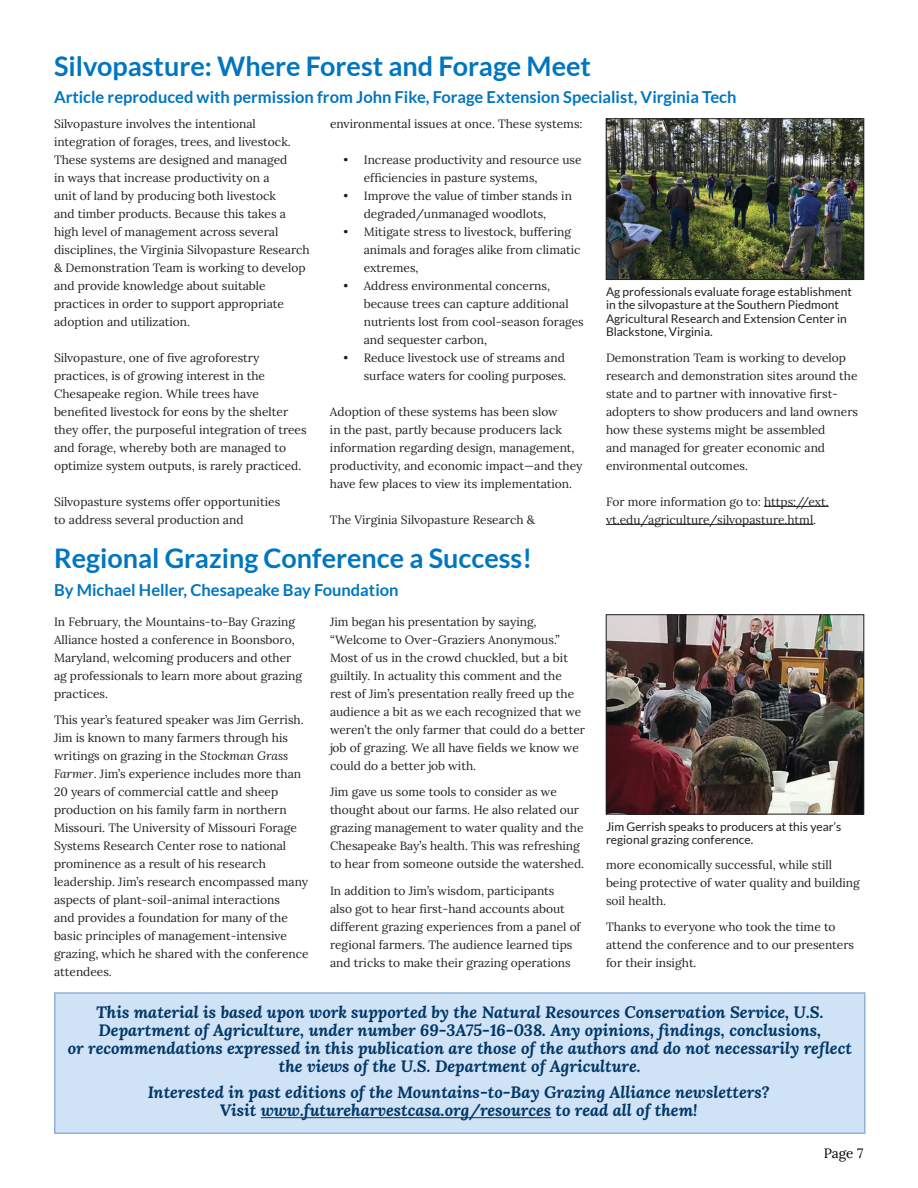
<style>
.page{position:relative;width:918px;height:1188px;background:#fff}
.page>*{position:absolute;margin:0;border:0;box-sizing:border-box;transform-origin:0 0}
.t1{font:700 27px "Lato";color:#0076c0}
.t2{font:700 16.5px "Lato";color:#0076c0}
.t3{font:italic 700 16.35px/18px "Lora";color:#003768;text-align:center}
.t4{font:13.5px "Lora";color:#010203}
.t5{font:12px/18px "Lora";color:#231f20}
.t6{font:12px/13.5px "Lato";color:#231f20}
.s1{font-style:italic}
</style>
<div class="page">
<hr style="left:764px;top:506px;width:65px;height:1px;background:#231f20">
<hr style="left:606px;top:524px;width:207px;height:1px;background:#231f20">
<img style="left:608px;top:121px;width:254px;height:157px">
<div style="left:606px;top:119px;width:258px;height:161px;border:1px solid #231f20"></div>
<div style="left:54px;top:992px;width:812px;height:142px;background:#d0e2f5;border:2px solid #92b1d6"></div>
<hr style="left:261px;top:1117px;width:290px;height:1px;background:#003768">
<img style="left:608px;top:617px;width:254px;height:195px">
<div style="left:606px;top:615px;width:258px;height:199px;border:1px solid #231f20"></div>
<h1 class="t1" style="left:54px;top:50px;width:538px">Silvopasture: Where Forest and Forage Meet</h1>
<h2 class="t2" style="left:54px;top:87px;width:684px">Article reproduced with permission from John Fike, Forage Extension Specialist, Virginia Tech</h2>
<p class="t5" style="left:54px;top:114px;width:257px">Silvopasture involves the intentional integration of forages, trees, and livestock.<br>These systems are designed and managed<br>in ways that increase productivity on a<br>unit of land by producing both livestock<br>and timber products. Because this takes a high level of management across several disciplines, the Virginia Silvopasture Research &amp; Demonstration Team is working to develop and provide knowledge about suitable practices in order to support appropriate adoption and utilization.</p>
<p class="t5" style="left:54px;top:348px;width:254px">Silvopasture, one of five agroforestry practices, is of growing interest in the Chesapeake region. While trees have benefited livestock for eons by the shelter they offer, the purposeful integration of trees and forage, whereby both are managed to optimize system outputs, is rarely practiced.</p>
<p class="t5" style="left:54px;top:492px;width:228px">Silvopasture systems offer opportunities to address several production and</p>
<p class="t5" style="left:330px;top:114px;width:254px">environmental issues at once. These systems:</p>
<p class="t5" style="left:364px;top:150px;width:219px;text-indent:-20px">• Increase productivity and resource use efficiencies in pasture systems,</p>
<p class="t5" style="left:344px;top:186px;width:230px;text-align:center">• Improve the value of timber stands in degraded/unmanaged woodlots,</p>
<p class="t5" style="left:364px;top:222px;width:218px;text-indent:-20px">• Mitigate stress to livestock, buffering animals and forages alike from climatic extremes,</p>
<p class="t5" style="left:364px;top:276px;width:222px;text-indent:-20px">• Address environmental concerns, because trees can capture additional nutrients lost from cool-season forages and sequester carbon,</p>
<p class="t5" style="left:344px;top:348px;width:224px;text-align:right">• Reduce livestock use of streams and surface waters for cooling purposes.</p>
<p class="t5" style="left:330px;top:402px;width:254px">Adoption of these systems has been slow<br>in the past, partly because producers lack information regarding design, management, productivity, and economic impact—and they have few places to view its implementation.</p>
<p class="t5" style="left:330px;top:510px;width:207px">The Virginia Silvopasture Research &amp;</p>
<h1 class="t1" style="left:54px;top:543px;width:480px">Regional Grazing Conference a Success!</h1>
<h2 class="t2" style="left:54px;top:580px;width:346px">By Michael Heller, Chesapeake Bay Foundation</h2>
<p class="t5" style="left:54px;top:612px;width:250px">In February, the Mountains-to-Bay Grazing Alliance hosted a conference in Boonsboro, Maryland, welcoming producers and other ag professionals to learn more about grazing practices.</p>
<p class="t5" style="left:54px;top:710px;width:256px">This year’s featured speaker was Jim Gerrish.<br>Jim is known to many farmers through his writings on grazing in the <span class="s1">Stockman Grass Farmer</span>. Jim’s experience includes more than 20 years of commercial cattle and sheep production on his family farm in northern Missouri. The University of Missouri Forage Systems Research Center rose to national prominence as a result of his research leadership. Jim’s research encompassed many aspects of plant-soil-animal interactions<br>and provides a foundation for many of the basic principles of management-intensive grazing, which he shared with the conference attendees.</p>
<p class="t5" style="left:330px;top:612px;width:257px">Jim began his presentation by saying, “Welcome to Over-Graziers Anonymous.” Most of us in the crowd chuckled, but a bit guiltily. In actuality this comment and the rest of Jim’s presentation really freed up the audience a bit as we each recognized that we weren’t the only farmer that could do a better job of grazing. We all have fields we know we could do a better job with.</p>
<p class="t5" style="left:330px;top:782px;width:256px">Jim gave us some tools to consider as we thought about our farms. He also related our grazing management to water quality and the Chesapeake Bay’s health. This was refreshing to hear from someone outside the watershed.</p>
<p class="t5" style="left:330px;top:881px;width:252px">In addition to Jim’s wisdom, participants<br>also got to hear first-hand accounts about different grazing experiences from a panel of regional farmers. The audience learned tips and tricks to make their grazing operations</p>
<p class="t6" style="left:606px;top:284px;width:248px">Ag professionals evaluate forage establishment in the silvopasture at the Southern Piedmont Agricultural Research and Extension Center in Blackstone, Virginia.</p>
<p class="t5" style="left:606px;top:347px;width:254px">Demonstration Team is working to develop research and demonstration sites around the state and to partner with innovative first&shy;adopters to show producers and land owners how these systems might be assembled<br>and managed for greater economic and environmental outcomes.</p>
<p class="t5" style="left:606px;top:491px;width:224px">For more information go to: https://ext. vt.edu/agriculture/silvopasture.html.</p>
<p class="t6" style="left:606px;top:820px;width:237px">Jim Gerrish speaks to producers at this year’s regional grazing conference.</p>
<p class="t5" style="left:606px;top:855px;width:255px">more economically successful, while still being protective of water quality and building soil health.</p>
<p class="t5" style="left:606px;top:917px;width:250px">Thanks to everyone who took the time to attend the conference and to our presenters for their insight.</p>
<p class="t3" style="left:68px;top:1003px;width:786px">This material is based upon work supported by the Natural Resources Conservation Service, U.S.<br>Department of Agriculture, under number 69-3A75-16-038. Any opinions, findings, conclusions,<br>or recommendations expressed in this publication are those of the authors and do not necessarily reflect the views of the U.S. Department of Agriculture.</p>
<h3 class="t3" style="left:148px;top:1083px;width:623px">Interested in past editions of the Mountains-to-Bay Grazing Alliance newsletters?<br>Visit www.futureharvestcasa.org/resources to read all of them!</h3>
<p class="t4" style="left:824px;top:1143px;width:41px">Page 7</p>
</div>
